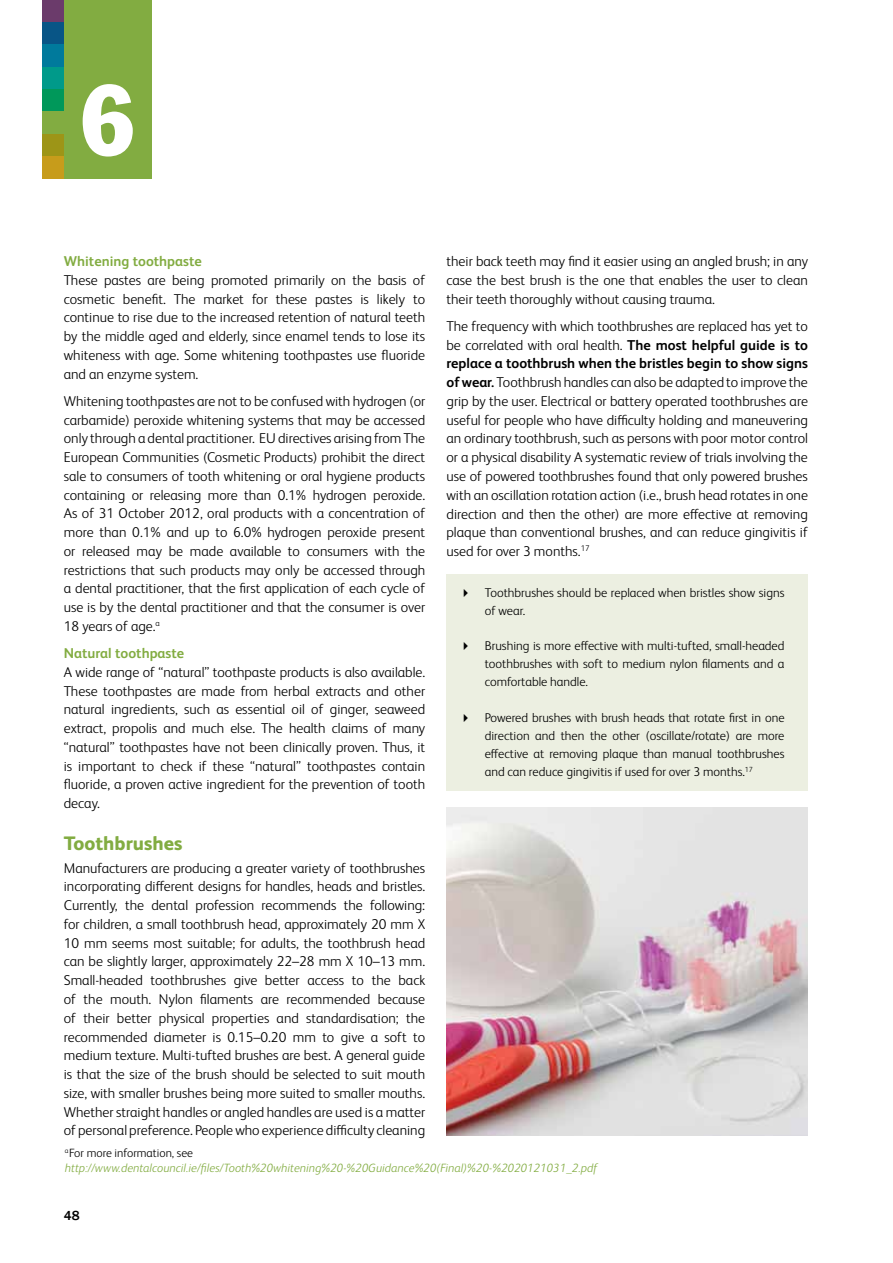
<style>
.page{position:relative;width:893px;height:1263px;background:#fff}
.page>*{position:absolute;margin:0;border:0;box-sizing:border-box;transform-origin:0 0}
.t1{font:condensed 99px "Franklin Gothic";color:#fff}
.t2{font:800 19.5px "FS Albert Pro";color:#82ac41}
.t3{font:300 14.25px/18.8px "FS Albert Pro";color:#000;text-align:justify}
.t4{font:700 14.25px "FS Albert Pro";color:#82ac41}
.t5{font:500 13.5px "Franklin Gothic";color:#000}
.t6{font:300 12.75px/18px "FS Albert Pro";color:#000;text-align:justify}
.t7{font:italic 300 12px/15px "FS Albert Pro";color:#82ac41}
.s1{font-weight:700}
.s2{font-style:normal;color:#000}
</style>
<div class="page">
<div style="left:43px;top:0;width:21px;height:22px;background:#6b3b6b"></div>
<div style="left:64px;top:0;width:88px;height:179px;background:#82ac41"></div>
<div style="left:43px;top:22px;width:21px;height:23px;background:#085586"></div>
<div style="left:43px;top:45px;width:21px;height:22px;background:#007a9c"></div>
<div style="left:43px;top:67px;width:21px;height:22px;background:#009a8a"></div>
<div style="left:43px;top:89px;width:21px;height:23px;background:#00985a"></div>
<div style="left:43px;top:112px;width:21px;height:22px;background:#82ac41"></div>
<div style="left:43px;top:134px;width:21px;height:22px;background:#9d9517"></div>
<div style="left:43px;top:156px;width:21px;height:23px;background:#c79c1b"></div>
<img style="left:446px;top:808px;width:362px;height:327px">
<div style="left:446px;top:574px;width:362px;height:217px;background:#ecefe1"></div>
<h1 class="t1" style="left:81px;top:60px;width:55px">6</h1>
<p class="t4" style="left:64px;top:251px;width:140px">Whitening toothpaste</p>
<p class="t3" style="left:64px;top:270px;width:363px">These pastes are being promoted primarily on the basis of cosmetic benefit. The market for these pastes is likely to continue to rise due to the increased retention of natural teeth by the middle aged and elderly, since enamel tends to lose its whiteness with age. Some whitening toothpastes use fluoride and an enzyme system.</p>
<p class="t3" style="left:64px;top:391px;width:363px">Whitening toothpastes are not to be confused with hydrogen (or carbamide) peroxide whitening systems that may be accessed only through a dental practitioner. EU directives arising from The European Communities (Cosmetic Products) prohibit the direct sale to consumers of tooth whitening or oral hygiene products containing or releasing more than 0.1% hydrogen peroxide.<br>As of 31 October 2012, oral products with a concentration of more than 0.1% and up to 6.0% hydrogen peroxide present or released may be made available to consumers with the restrictions that such products may only be accessed through a dental practitioner, that the first application of each cycle of use is by the dental practitioner and that the consumer is over 18 years of age.<sup>a</sup></p>
<p class="t4" style="left:64px;top:643px;width:122px">Natural toothpaste</p>
<p class="t3" style="left:64px;top:662px;width:363px">A wide range of “natural” toothpaste products is also available.<br>These toothpastes are made from herbal extracts and other natural ingredients, such as essential oil of ginger, seaweed extract, propolis and much else. The health claims of many “natural” toothpastes have not been clinically proven. Thus, it is important to check if these “natural” toothpastes contain fluoride, a proven active ingredient for the prevention of tooth decay.</p>
<h2 class="t2" style="left:64px;top:828px;width:120px">Toothbrushes</h2>
<p class="t3" style="left:64px;top:857px;width:363px">Manufacturers are producing a greater variety of toothbrushes incorporating different designs for handles, heads and bristles.<br>Currently, the dental profession recommends the following: for children, a small toothbrush head, approximately 20 mm X 10 mm seems most suitable; for adults, the toothbrush head can be slightly larger, approximately 22–28 mm X 10–13 mm.<br>Small-headed toothbrushes give better access to the back of the mouth. Nylon filaments are recommended because of their better physical properties and standardisation; the recommended diameter is 0.15–0.20 mm to give a soft to medium texture. Multi-tufted brushes are best. A general guide is that the size of the brush should be selected to suit mouth size, with smaller brushes being more suited to smaller mouths.<br>Whether straight handles or angled handles are used is a matter of personal preference. People who experience difficulty cleaning</p>
<p class="t3" style="left:446px;top:251px;width:363px">their back teeth may find it easier using an angled brush; in any case the best brush is the one that enables the user to clean their teeth thoroughly without causing trauma.</p>
<p class="t3" style="left:446px;top:316px;width:363px">The frequency with which toothbrushes are replaced has yet to be correlated with oral health. <span class="s1">The most helpful guide is to replace a toothbrush when the bristles begin to show signs of wear.</span> Toothbrush handles can also be adapted to improve the grip by the user. Electrical or battery operated toothbrushes are useful for people who have difficulty holding and maneuvering an ordinary toothbrush, such as persons with poor motor control or a physical disability A systematic review of trials involving the use of powered toothbrushes found that only powered brushes with an oscillation rotation action (i.e., brush head rotates in one direction and then the other) are more effective at removing plaque than conventional brushes, and can reduce gingivitis if used for over 3 months.<sup>17</sup></p>
<p class="t6" style="left:485px;top:583px;width:301px;text-indent:-26px">✔ Toothbrushes should be replaced when bristles show signs of wear.</p>
<p class="t6" style="left:485px;top:636px;width:301px;text-indent:-26px">✔ Brushing is more effective with multi-tufted, small-headed toothbrushes with soft to medium nylon filaments and a comfortable handle.</p>
<p class="t6" style="left:485px;top:708px;width:301px;text-indent:-26px">✔ Powered brushes with brush heads that rotate first in one direction and then the other (oscillate/rotate) are more effective at removing plaque than manual toothbrushes and can reduce gingivitis if used for over 3 months.<sup>17</sup></p>
<p class="t7" style="left:65px;top:1145px;width:534px"><sup>a</sup><span class="s2">For more information, see </span>http://www.dentalcouncil.ie/files/Tooth%20whitening%20-%20Guidance%20(Final)%20-%2020121031_2.pdf</p>
<p class="t5" style="left:64px;top:1207px;width:17px">48</p>
</div>
